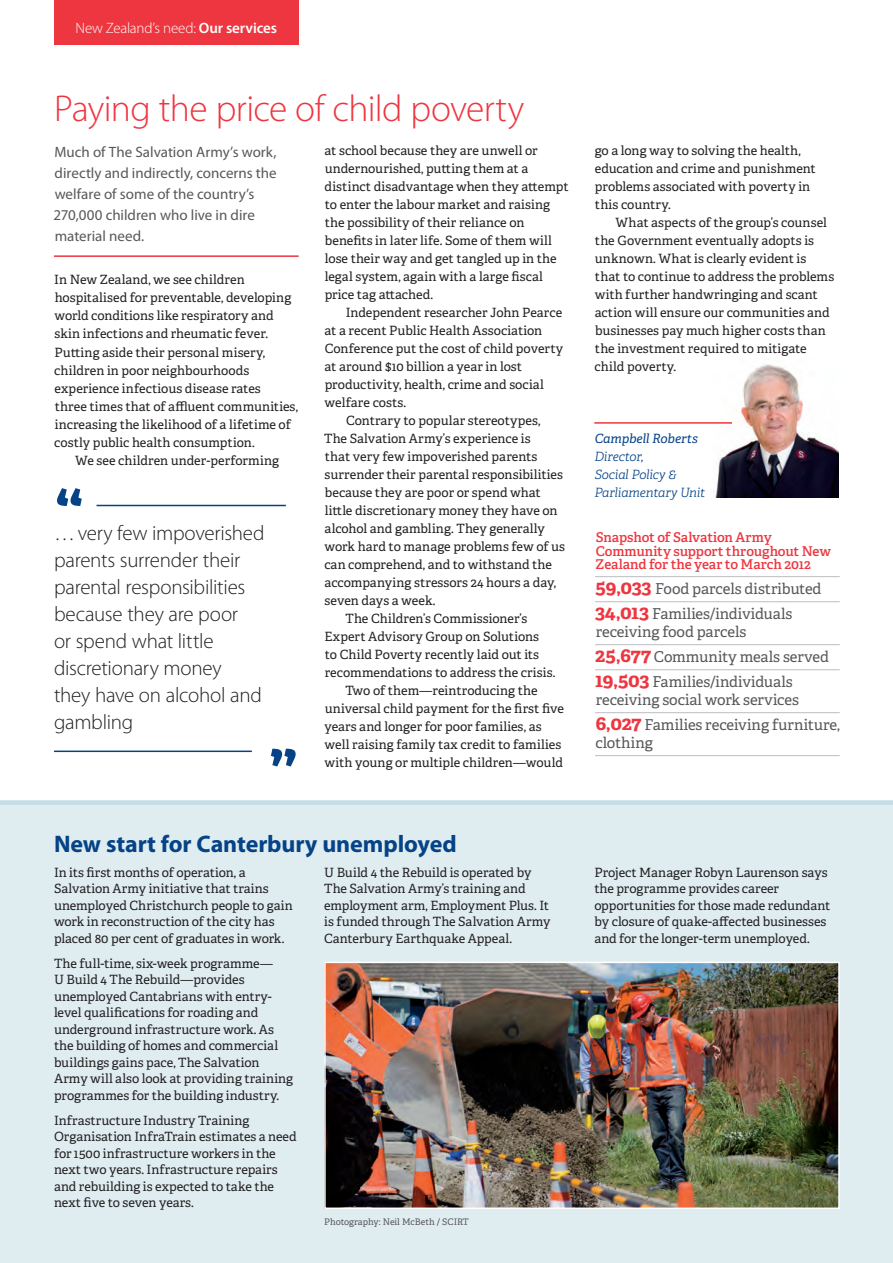
<style>
.page{position:relative;width:893px;height:1263px;background:#fff}
.page>*{position:absolute;margin:0;border:0;box-sizing:border-box;transform-origin:0 0}
.Pullquote_Top{font:700 75px "Adelle";color:#054286}
.Pullquote_Bottom{font:700 75px "Adelle";color:#054286}
.P2_Title{font:300 37.5px "Myriad Pro";letter-spacing:-.02em;color:#ee3640}
.News_Brief_Title{font:700 24px "Myriad Pro";letter-spacing:-.005em;color:#054286}
.Pullquote_Copy{font:300 21px/27px "Myriad Pro";letter-spacing:-.015em;color:#231f20}
.Body_Indent{font:15px/17.9px "Adelle";letter-spacing:-.005em;color:#57585a}
.P2_Intro{font:15px/21px "Myriad Pro";color:#57585a}
.P2_Page_Tag{font:300 15px "Myriad Pro";letter-spacing:-.015em;color:#fff}
.Body_Indent-2{font:600 13.5px/13.5px "Adelle";letter-spacing:-.01em;color:#ee3640}
.Body_Indent-3{font:12.75px/18px "Adelle";letter-spacing:.005em;color:#231f20}
.News_Brief_No_Indent{font:12.75px/16.5px "Adelle";color:#231f20}
.Body_No_Indent{font:12.75px/18px "Adelle";letter-spacing:.005em;color:#231f20}
.EndCopy_Style{font:italic 300 12.75px/18px "Adelle";letter-spacing:-.015em;color:#054286}
.Photo_Caption{font:9px "Adelle";color:#57585a}
.s1{font-weight:600}
.s2{font-weight:400}
.s3{font-weight:700;font-size:19.5px;color:#ee3640}
</style>
<div class="page">
<div style="left:0;top:805px;width:893px;height:458px;background:#dfedf1"></div>
<div style="left:0;top:800px;width:893px;height:5px;background:#c2dde6"></div>
<hr style="left:594px;top:422px;width:245px;height:2px;background:#ee3640">
<div style="left:54px;top:0;width:245px;height:45px;background:#ee3640"></div>
<hr style="left:54px;top:255px;width:245px;height:2px;background:#ee3640">
<hr style="left:97px;top:505px;width:189px;height:1px;background:#054286">
<hr style="left:54px;top:750px;width:198px;height:2px;background:#054286">
<img style="left:713px;top:364px;width:126px;height:133px">
<img style="left:327px;top:965px;width:510px;height:241px">
<div style="left:324px;top:962px;width:516px;height:247px;border:2px solid #fff"></div>
<hr style="left:595px;top:576px;width:245px;height:1px;background:#bcbdc0">
<hr style="left:595px;top:601px;width:245px;height:1px;background:#bcbdc0">
<hr style="left:595px;top:644px;width:245px;height:1px;background:#bcbdc0">
<hr style="left:595px;top:669px;width:245px;height:1px;background:#bcbdc0">
<hr style="left:595px;top:712px;width:245px;height:1px;background:#bcbdc0">
<hr style="left:595px;top:755px;width:245px;height:1px;background:#bcbdc0">
<p class="P2_Page_Tag" style="left:76px;top:19px;width:203px">New Zealand’s need: <span class="s1">Our services</span></p>
<p class="P2_Title" style="left:54px;top:88px;width:472px">Paying the price of child poverty</p>
<p class="P2_Intro" style="left:54px;top:141px;width:225px">Much of The Salvation Army’s work, directly and indirectly, concerns the welfare of some of the country’s<br>270,000 children who live in dire material need.</p>
<p class="Body_No_Indent" style="left:54px;top:271px;width:245px">In New Zealand, we see children hospitalised for preventable, developing world conditions like respiratory and skin infections and rheumatic fever.<br>Putting aside their personal misery, children in poor neighbourhoods experience infectious disease rates<br>three times that of affluent communities, increasing the likelihood of a lifetime of costly public health consumption.</p>
<p class="Body_Indent-3" style="left:75px;top:451px;width:205px">We see children under-performing</p>
<p class="Body_Indent-3" style="left:325px;top:142px;width:246px">at school because they are unwell or undernourished, putting them at a distinct disadvantage when they attempt to enter the labour market and raising the possibility of their reliance on benefits in later life. Some of them will lose their way and get tangled up in the legal system, again with a large fiscal price tag attached.</p>
<p class="Body_Indent-3" style="left:325px;top:304px;width:240px;text-indent:21px">Independent researcher John Pearce at a recent Public Health Association Conference put the cost of child poverty at around $10 billion a year in lost productivity, health, crime and social welfare costs.</p>
<p class="Body_Indent-3" style="left:324px;top:412px;width:242px;text-indent:22px">Contrary to popular stereotypes, The Salvation Army’s experience is<br>that very few impoverished parents surrender their parental responsibilities because they are poor or spend what little discretionary money they have on alcohol and gambling. They generally work hard to manage problems few of us can comprehend, and to withstand the accompanying stressors 24 hours a day, seven days a week.</p>
<p class="Body_Indent-3" style="left:325px;top:610px;width:232px;text-indent:21px">The Children’s Commissioner’s Expert Advisory Group on Solutions<br>to Child Poverty recently laid out its recommendations to address the crisis.</p>
<p class="Body_Indent-3" style="left:324px;top:682px;width:241px;text-indent:21px">Two of them—reintroducing the universal child payment for the first five years and longer for poor families, as well raising family tax credit to families with young or multiple children—would</p>
<p class="Pullquote_Top" style="left:54px;top:472px;width:32px">“</p>
<p class="Pullquote_Copy" style="left:54px;top:520px;width:212px">… very few impoverished parents surrender their parental responsibilities because they are poor<br>or spend what little discretionary money<br>they have on alcohol and gambling</p>
<p class="Pullquote_Bottom" style="left:268px;top:732px;width:32px">”</p>
<p class="Body_Indent-3" style="left:595px;top:142px;width:223px">go a long way to solving the health, education and crime and punishment problems associated with poverty in this country.</p>
<p class="Body_Indent-3" style="left:595px;top:214px;width:241px;text-indent:21px">What aspects of the group’s counsel the Government eventually adopts is unknown. What is clearly evident is that to continue to address the problems with further handwringing and scant action will ensure our communities and businesses pay much higher costs than the investment required to mitigate child poverty.</p>
<p class="EndCopy_Style" style="left:594px;top:429px;width:112px"><span class="s2">Campbell Roberts<br></span>Director,<br>Social Policy &amp;<br>Parliamentary Unit</p>
<p class="Body_Indent-2" style="left:596px;top:531px;width:237px">Snapshot of Salvation Army<br>Community support throughout New<br>Zealand for the year to March 2012</p>
<p class="Body_Indent" style="left:595px;top:580px;width:228px"><span class="s3">59,033</span> Food parcels distributed</p>
<p class="Body_Indent" style="left:595px;top:605px;width:199px"><span class="s3">34,013</span> Families/individuals receiving food parcels</p>
<p class="Body_Indent" style="left:595px;top:648px;width:235px"><span class="s3">25,677</span> Community meals served</p>
<p class="Body_Indent" style="left:595px;top:673px;width:205px"><span class="s3">19,503</span> Families/individuals receiving social work services</p>
<p class="Body_Indent" style="left:595px;top:716px;width:246px"><span class="s3">6,027</span> Families receiving furniture, clothing</p>
<p class="News_Brief_Title" style="left:54px;top:828px;width:404px">New start for Canterbury unemployed</p>
<p class="News_Brief_No_Indent" style="left:54px;top:864px;width:240px">In its first months of operation, a Salvation Army initiative that trains unemployed Christchurch people to gain work in reconstruction of the city has placed 80 per cent of graduates in work.</p>
<p class="News_Brief_No_Indent" style="left:54px;top:955px;width:241px">The full-time, six-week programme—<br>U Build 4 The Rebuild—provides unemployed Cantabrians with entry&shy;level qualifications for roading and underground infrastructure work. As the building of homes and commercial buildings gains pace, The Salvation Army will also look at providing training programmes for the building industry.</p>
<p class="News_Brief_No_Indent" style="left:54px;top:1112px;width:244px">Infrastructure Industry Training Organisation InfraTrain estimates a need for 1500 infrastructure workers in the next two years. Infrastructure repairs and rebuilding is expected to take the next five to seven years.</p>
<p class="News_Brief_No_Indent" style="left:324px;top:864px;width:228px">U Build 4 the Rebuild is operated by The Salvation Army’s training and employment arm, Employment Plus. It is funded through The Salvation Army Canterbury Earthquake Appeal.</p>
<p class="News_Brief_No_Indent" style="left:594px;top:864px;width:238px">Project Manager Robyn Laurenson says the programme provides career opportunities for those made redundant by closure of quake-affected businesses and for the longer-term unemployed.</p>
<p class="Photo_Caption" style="left:324px;top:1216px;width:146px">Photography: Neil McBeth / SCIRT</p>
</div>
